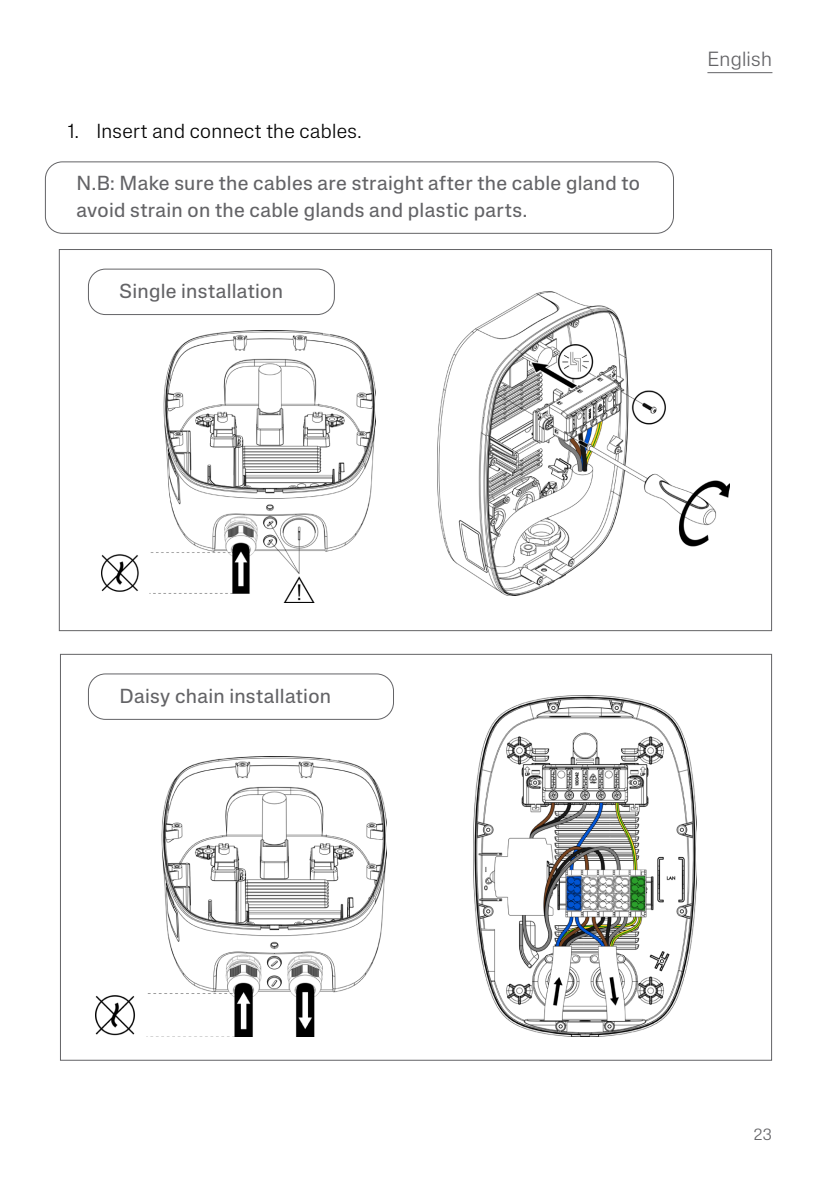
<style>
.page{position:relative;width:840px;height:1191px;background:#fff}
.page>*{position:absolute;margin:0;border:0;box-sizing:border-box;transform-origin:0 0}
.t1{font:300 20.2px "Lateral Standard";letter-spacing:.01em;color:#636366}
.Warning_secondary{font:20px/26px "Lateral Standard";letter-spacing:.015em;color:#636366}
.t2{font:300 20px "Lateral Standard";letter-spacing:.015em;color:#000}
.t3{font:300 16px "Lateral Standard";color:#636366}
</style>
<div class="page">
<hr style="left:707px;top:72px;width:65px;height:1px;background:#636366">
<div style="left:45px;top:162px;width:628px;height:72px;border:1px solid #636366;border-radius:17px"></div>
<img style="left:95px;top:756px;width:291px;height:280px">
<img style="left:473px;top:696px;width:223px;height:340px">
<div style="left:88px;top:673px;width:305px;height:46px;border:1px solid #636366;border-radius:17px"></div>
<img style="left:102px;top:330px;width:273px;height:272px">
<img style="left:437px;top:292px;width:292px;height:303px">
<div style="left:88px;top:269px;width:246px;height:46px;border:1px solid #636366;border-radius:17px"></div>
<p class="t2" style="left:68px;top:120px;width:295px">1. Insert and connect the cables.</p>
<p class="Warning_secondary" style="left:77px;top:170px;width:564px">N.B: Make sure the cables are straight after the cable gland to avoid strain on the cable glands and plastic parts.</p>
<p class="Warning_secondary" style="left:120px;top:277px;width:165px">Single installation</p>
<p class="t1" style="left:707px;top:48px;width:66px">English</p>
<p class="Warning_secondary" style="left:120px;top:682px;width:213px">Daisy chain installation</p>
<p class="t3" style="left:753px;top:1125px;width:20px">23</p>
</div>
